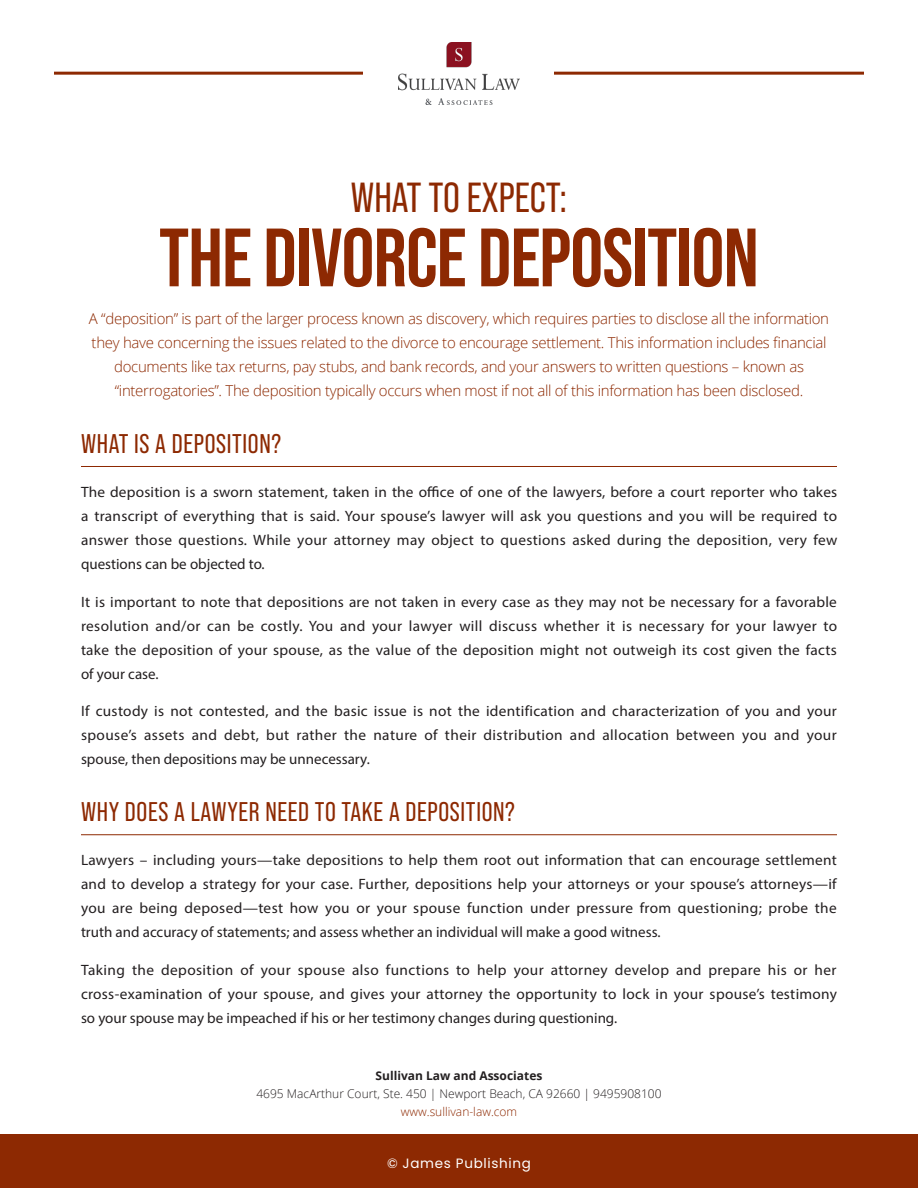
<style>
.page{position:relative;width:918px;height:1188px;background:#fff}
.page>*{position:absolute;margin:0;border:0;box-sizing:border-box;transform-origin:0 0}
.t1{font:700 82.5px "Bebas Neue Pro";letter-spacing:-.01em;color:#8d2902}
.t2{font:42px "Bebas Neue Pro";color:#8d2902}
.t3{font:27px "Bebas Neue Pro";letter-spacing:.025em;color:#8d2902}
.t4{font:15px/24px "Myriad Pro";color:#231f20;text-align:justify}
.t5{font:300 15px/24px "Open Sans";letter-spacing:-.02em;color:#8d2902;text-align:center}
.t6{font:13.5px "Poppins";letter-spacing:.05em;color:#fff}
.t7{font:300 12px "Open Sans";color:#231f20}
.t8{font:700 12px "Open Sans";color:#231f20}
.t9{font:300 12px "Open Sans";color:#8d2902}
</style>
<div class="page">
<hr style="left:54px;top:72px;width:810px;height:3px;background:#8d2902">
<div style="left:364px;top:32px;width:190px;height:83px;background:#fff"></div>
<div style="left:0;top:1134px;width:918px;height:54px;background:#8d2902"></div>
<hr style="left:81px;top:466px;width:756px;height:1px;background:#8d2902">
<hr style="left:81px;top:834px;width:756px;height:1px;background:#8d2902">
<img style="left:398px;top:42px;width:122px;height:62px">
<h2 class="t2" style="left:351px;top:174px;width:218px">WHAT TO EXPECT:</h2>
<h1 class="t1" style="left:159px;top:210px;width:601px">THE DIVORCE DEPOSITION</h1>
<p class="t5" style="left:89px;top:306px;width:742px">A “deposition” is part of the larger process known as discovery, which requires parties to disclose all the information they have concerning the issues related to the divorce to encourage settlement. This information includes financial documents like tax returns, pay stubs, and bank records, and your answers to written questions – known as “interrogatories”. The deposition typically occurs when most if not all of this information has been disclosed.</p>
<h3 class="t3" style="left:81px;top:428px;width:202px">WHAT IS A DEPOSITION?</h3>
<p class="t4" style="left:81px;top:480px;width:758px">The deposition is a sworn statement, taken in the office of one of the lawyers, before a court reporter who takes a transcript of everything that is said. Your spouse’s lawyer will ask you questions and you will be required to answer those questions. While your attorney may object to questions asked during the deposition, very few questions can be objected to.</p>
<p class="t4" style="left:81px;top:589px;width:758px">It is important to note that depositions are not taken in every case as they may not be necessary for a favorable resolution and/or can be costly. You and your lawyer will discuss whether it is necessary for your lawyer to take the deposition of your spouse, as the value of the deposition might not outweigh its cost given the facts of your case.</p>
<p class="t4" style="left:81px;top:699px;width:757px">If custody is not contested, and the basic issue is not the identification and characterization of you and your spouse’s assets and debt, but rather the nature of their distribution and allocation between you and your spouse, then depositions may be unnecessary.</p>
<h3 class="t3" style="left:81px;top:796px;width:436px">WHY DOES A LAWYER NEED TO TAKE A DEPOSITION?</h3>
<p class="t4" style="left:81px;top:848px;width:757px">Lawyers – including yours—take depositions to help them root out information that can encourage settlement and to develop a strategy for your case. Further, depositions help your attorneys or your spouse’s attorneys—if you are being deposed—test how you or your spouse function under pressure from questioning; probe the truth and accuracy of statements; and assess whether an individual will make a good witness.</p>
<p class="t4" style="left:81px;top:958px;width:758px">Taking the deposition of your spouse also functions to help your attorney develop and prepare his or her cross-examination of your spouse, and gives your attorney the opportunity to lock in your spouse’s testimony so your spouse may be impeached if his or her testimony changes during questioning.</p>
<p class="t8" style="left:376px;top:1067px;width:168px">Sullivan Law and Associates</p>
<p class="t7" style="left:256px;top:1086px;width:407px">4695 MacArthur Court, Ste. 450 | Newport Beach, CA 92660 | 9495908100</p>
<p class="t9" style="left:401px;top:1104px;width:118px">www.sullivan-law.com</p>
<p class="t6" style="left:387px;top:1156px;width:145px">© James Publishing</p>
</div>
